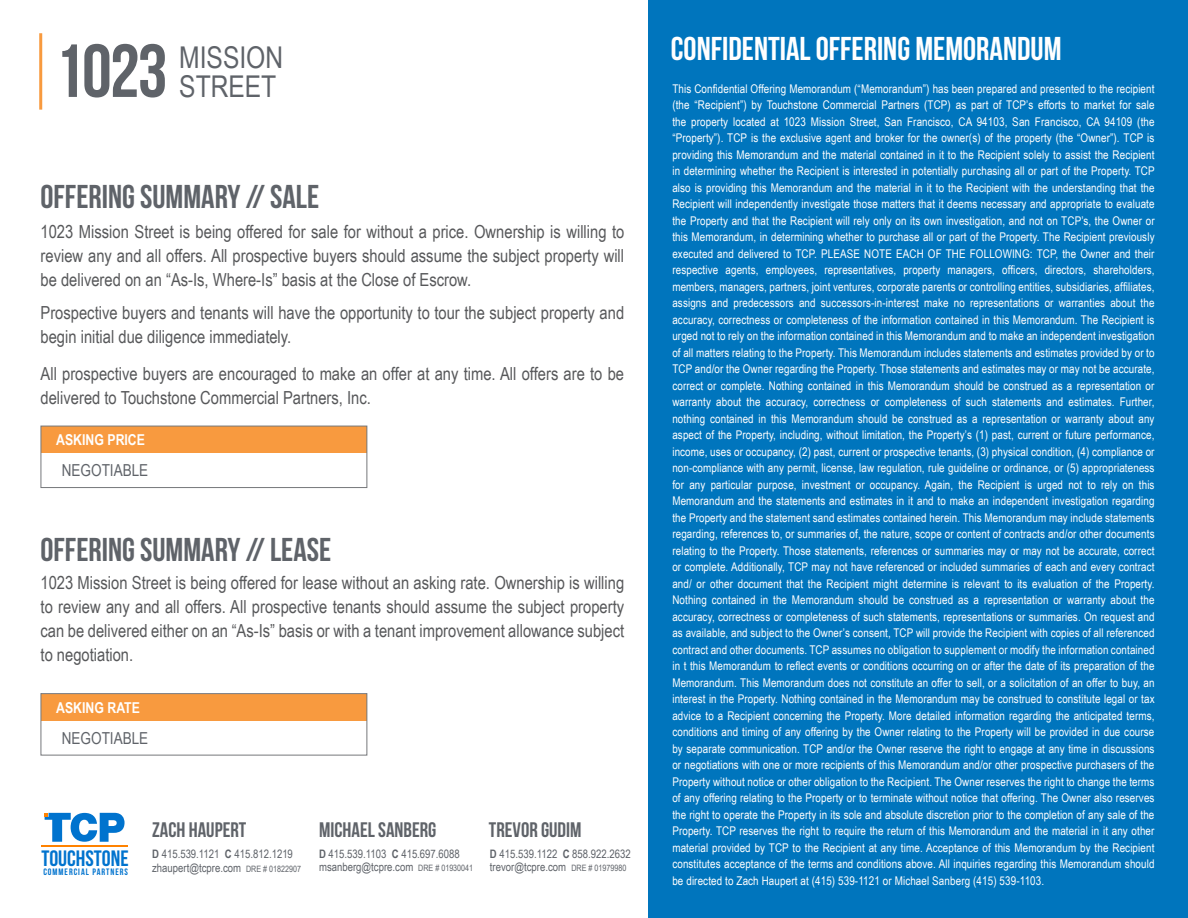
<style>
.page{position:relative;width:1188px;height:918px;background:#fff}
.page>*{position:absolute;margin:0;border:0;box-sizing:border-box;transform-origin:0 0}
.Body{font:700 75px "Bebas Neue";color:#5f6369}
.H2_-_Subtitl_-_Grey{font:700 33px "Bebas Neue";color:#5f6369}
.H2_-_Subtitl_-_Grey-2{font:700 33px "Bebas Neue";color:#fff}
.Body-2{font:30px/28.5px "Arial Narrow";color:#5f6369}
.t1{font:700 22.2px "Bebas Neue";color:#0073ce}
.Body-3{font:700 21px "Bebas Neue";color:#5f6369}
.Body-4{font:18px/24px "Arial Narrow";color:#57585a;text-align:justify}
.t2{font:16.5px "Arial Narrow";color:#5f6369}
.t3{font:700 15px "Arial Narrow";color:#fff}
.Body-5{font:12px/16.5px "Arial Narrow";letter-spacing:.01em;color:#fff;text-align:justify}
.t4{font:11.7px "Arial Narrow";color:#5f6369}
.t5{font:700 9.3px "Bebas Neue";letter-spacing:.105em;color:#0073ce}
.s1{font-weight:700}
.s2{font-size:8.7px}
</style>
<div class="page">
<hr style="left:39px;top:33px;width:3px;height:77px;background:#f89a3f">
<div style="left:41px;top:694px;width:326px;height:27px;background:#f89a3f"></div>
<div style="left:41px;top:693px;width:326px;height:62px;border:1px solid #76787b"></div>
<div style="left:41px;top:426px;width:326px;height:27px;background:#f89a3f"></div>
<div style="left:41px;top:426px;width:326px;height:62px;border:1px solid #76787b"></div>
<div style="left:648px;top:0;width:540px;height:918px;background:#0075bd"></div>
<svg style="left:45px;top:813px;width:80px;height:29px"></svg>
<hr style="left:42px;top:845px;width:86px;height:2px;background:#ff8200">
<p class="Body" style="left:54px;top:30px;width:115px">1023</p>
<p class="Body-2" style="left:179px;top:42px;width:105px">MISSION<br>STREET</p>
<p class="H2_-_Subtitl_-_Grey" style="left:41px;top:178px;width:280px">OFFERING SUMMARY // SALE</p>
<p class="Body-4" style="left:41px;top:219px;width:585px">1023 Mission Street is being offered for sale for without a price. Ownership is willing to review any and all offers. All prospective buyers should assume the subject property will be delivered on an “As-Is, Where-Is” basis at the Close of Escrow.</p>
<p class="Body-4" style="left:41px;top:300px;width:585px">Prospective buyers and tenants will have the opportunity to tour the subject property and begin initial due diligence immediately.</p>
<p class="Body-4" style="left:41px;top:361px;width:585px">All prospective buyers are encouraged to make an offer at any time. All offers are to be delivered to Touchstone Commercial Partners, Inc.</p>
<p class="t3" style="left:56px;top:429px;width:90px">ASKING PRICE</p>
<p class="t2" style="left:62px;top:458px;width:88px">NEGOTIABLE</p>
<p class="H2_-_Subtitl_-_Grey" style="left:41px;top:532px;width:292px">OFFERING SUMMARY // LEASE</p>
<p class="Body-4" style="left:41px;top:570px;width:585px">1023 Mission Street is being offered for lease without an asking rate. Ownership is willing to review any and all offers. All prospective tenants should assume the subject property can be delivered either on an “As-Is” basis or with a tenant improvement allowance subject to negotiation.</p>
<p class="t3" style="left:56px;top:696px;width:85px">ASKING RATE</p>
<p class="t2" style="left:62px;top:726px;width:88px">NEGOTIABLE</p>
<p class="t1" style="left:41px;top:846px;width:89px">TOUCHSTONE</p>
<p class="t5" style="left:43px;top:867px;width:86px">COMMERCIAL PARTNERS</p>
<p class="Body-3" style="left:152px;top:818px;width:96px">ZACH HAUPERT</p>
<p class="t4" style="left:152px;top:845px;width:142px"><span class="s1">D</span> 415.539.1121 <span class="s1">C</span> 415.812.1219</p>
<p class="t4" style="left:152px;top:859px;width:150px">zhaupert@tcpre.com <span class="s2">DRE # 01822907</span></p>
<p class="Body-3" style="left:319px;top:818px;width:119px">MICHAEL SANBERG</p>
<p class="Body-3" style="left:489px;top:818px;width:94px">TREVOR GUDIM</p>
<p class="t4" style="left:319px;top:845px;width:142px"><span class="s1">D</span> 415.539.1103 <span class="s1">C</span> 415.697.6088</p>
<p class="t4" style="left:319px;top:858px;width:156px">msanberg@tcpre.com <span class="s2">DRE # 01930041</span></p>
<p class="t4" style="left:490px;top:845px;width:142px"><span class="s1">D</span> 415.539.1122 <span class="s1">C</span> 858.922.2632</p>
<p class="t4" style="left:490px;top:858px;width:138px">trevor@tcpre.com <span class="s2">DRE # 01979980</span></p>
<p class="H2_-_Subtitl_-_Grey-2" style="left:671px;top:31px;width:392px">CONFIDENTIAL OFFERING MEMORANDUM</p>
<p class="Body-5" style="left:672px;top:80px;width:484px">This Confidential Offering Memorandum (“Memorandum”) has been prepared and presented to the recipient (the “Recipient”) by Touchstone Commercial Partners (TCP) as part of TCP’s efforts to market for sale the property located at 1023 Mission Street, San Francisco, CA 94103, San Francisco, CA 94109 (the “Property”). TCP is the exclusive agent and broker for the owner(s) of the property (the “Owner”). TCP is providing this Memorandum and the material contained in it to the Recipient solely to assist the Recipient in determining whether the Recipient is interested in potentially purchasing all or part of the Property. TCP also is providing this Memorandum and the material in it to the Recipient with the understanding that the Recipient will independently investigate those matters that it deems necessary and appropriate to evaluate the Property and that the Recipient will rely only on its own investigation, and not on TCP’s, the Owner or this Memorandum, in determining whether to purchase all or part of the Property. The Recipient previously executed and delivered to TCP. PLEASE NOTE EACH OF THE FOLLOWING: TCP, the Owner and their respective agents, employees, representatives, property managers, officers, directors, shareholders, members, managers, partners, joint ventures, corporate parents or controlling entities, subsidiaries, affiliates, assigns and predecessors and successors-in-interest make no representations or warranties about the accuracy, correctness or completeness of the information contained in this Memorandum. The Recipient is urged not to rely on the information contained in this Memorandum and to make an independent investigation of all matters relating to the Property. This Memorandum includes statements and estimates provided by or to TCP and/or the Owner regarding the Property. Those statements and estimates may or may not be accurate, correct or complete. Nothing contained in this Memorandum should be construed as a representation or warranty about the accuracy, correctness or completeness of such statements and estimates. Further, nothing contained in this Memorandum should be construed as a representation or warranty about any aspect of the Property, including, without limitation, the Property’s (1) past, current or future performance, income, uses or occupancy, (2) past, current or prospective tenants, (3) physical condition, (4) compliance or non-compliance with any permit, license, law regulation, rule guideline or ordinance, or (5) appropriateness for any particular purpose, investment or occupancy. Again, the Recipient is urged not to rely on this Memorandum and the statements and estimates in it and to make an independent investigation regarding the Property and the statement sand estimates contained herein. This Memorandum may include statements regarding, references to, or summaries of, the nature, scope or content of contracts and/or other documents relating to the Property. Those statements, references or summaries may or may not be accurate, correct or complete. Additionally, TCP may not have referenced or included summaries of each and every contract and/ or other document that the Recipient might determine is relevant to its evaluation of the Property.<br>Nothing contained in the Memorandum should be construed as a representation or warranty about the accuracy, correctness or completeness of such statements, representations or summaries. On request and as available, and subject to the Owner’s consent, TCP will provide the Recipient with copies of all referenced contract and other documents. TCP assumes no obligation to supplement or modify the information contained in t this Memorandum to reflect events or conditions occurring on or after the date of its preparation of the Memorandum. This Memorandum does not constitute an offer to sell, or a solicitation of an offer to buy, an interest in the Property. Nothing contained in the Memorandum may be construed to constitute legal or tax advice to a Recipient concerning the Property. More detailed information regarding the anticipated terms, conditions and timing of any offering by the Owner relating to the Property will be provided in due course by separate communication. TCP and/or the Owner reserve the right to engage at any time in discussions or negotiations with one or more recipients of this Memorandum and/or other prospective purchasers of the Property without notice or other obligation to the Recipient. The Owner reserves the right to change the terms of any offering relating to the Property or to terminate without notice that offering. The Owner also reserves the right to operate the Property in its sole and absolute discretion prior to the completion of any sale of the Property. TCP reserves the right to require the return of this Memorandum and the material in it any other material provided by TCP to the Recipient at any time. Acceptance of this Memorandum by the Recipient constitutes acceptance of the terms and conditions above. All inquiries regarding this Memorandum should be directed to Zach Haupert at (415) 539-1121 or Michael Sanberg (415) 539-1103.</p>
</div>
